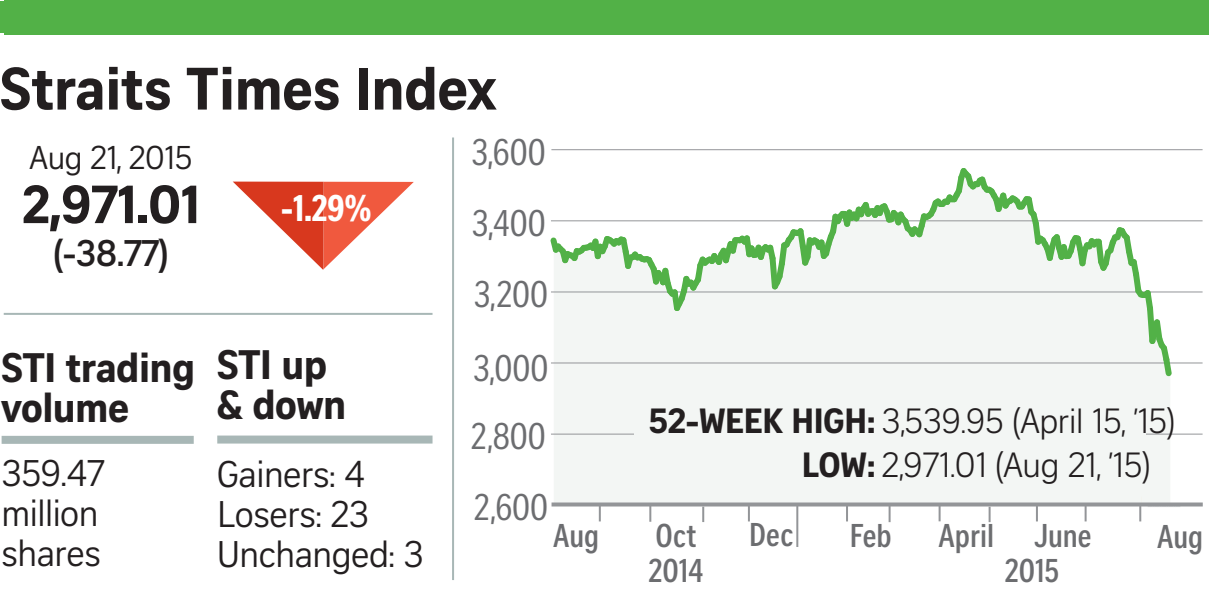
<style>
.page{position:relative;width:1209px;height:589px;background:#fff}
.page>*{position:absolute;margin:0;border:0;box-sizing:border-box;transform-origin:0 0}
.t1{font:700 58px "Curator Serp Text";letter-spacing:-.01em;color:#231f20}
.t2{font:700 52px "Curator Serp Text";color:#231f20}
.t3{font:700 40px/40px "Curator Serp Text";letter-spacing:-.015em;color:#231f20}
.t4{font:36px/40px "Curator Serp Text";letter-spacing:-.015em;color:#231f20}
.t5{font:36px "Curator Head Cond ST Regular";color:#6c6d70}
.t6{font:700 36px "Curator Head ST Semi";color:#231f20}
.t7{font:36px "Curator Head Cond ST Bold";color:#fff}
.t8{font:34px/44px "Curator Head ST Light";letter-spacing:-.01em;color:#231f20}
.t9{font:700 32px "Curator Head Cond ST Semi";color:#6c6d70}
.t10{font:32px "Curator Serp Text";letter-spacing:-.015em;color:#231f20}
.s1{font-family:"Curator Serp Text";font-weight:700}
</style>
<div class="page">
<div style="left:554px;top:380px;width:616px;height:122px;background:#f3f6f4"></div>
<svg style="left:233px;top:181px;width:181px;height:89px"></svg>
<div style="left:2px;top:436px;width:192px;height:8px;background:#a8b7b6"></div>
<div style="left:217px;top:435px;width:215px;height:8px;background:#a8b7b6"></div>
<hr style="left:4px;top:313px;width:428px;height:2px;background:#a8b7b6">
<hr style="left:452px;top:137px;width:2px;height:443px;background:#a8b7b6">
<hr style="left:551px;top:362px;width:651px;height:1px;background:#939598">
<hr style="left:551px;top:149px;width:651px;height:1px;background:#939598">
<hr style="left:551px;top:291px;width:651px;height:2px;background:#939598">
<hr style="left:551px;top:220px;width:651px;height:1px;background:#939598">
<hr style="left:551px;top:433px;width:651px;height:2px;background:#939598">
<div style="left:634px;top:423px;width:512px;height:22px;background:#f3f6f4"></div>
<div style="left:4px;top:0;width:1204px;height:34px;background:#52b147"></div>
<svg style="left:1148px;top:506px;width:32px;height:1px"></svg>
<svg style="left:550px;top:168px;width:625px;height:212px"></svg>
<div style="left:0;top:1px;width:1209px;height:32px;background:#52b147"></div>
<svg style="left:551px;top:502px;width:652px;height:4px;background:#9fa1a3"></svg>
<svg style="left:702px;top:506px;width:2px;height:16px"></svg>
<svg style="left:748px;top:506px;width:2px;height:15px"></svg>
<hr style="left:796px;top:506px;width:2px;height:41px;background:#939598">
<svg style="left:846px;top:506px;width:2px;height:15px"></svg>
<svg style="left:889px;top:506px;width:2px;height:16px"></svg>
<svg style="left:939px;top:506px;width:2px;height:15px"></svg>
<svg style="left:649px;top:505px;width:2px;height:16px"></svg>
<svg style="left:599px;top:505px;width:2px;height:16px"></svg>
<svg style="left:989px;top:506px;width:2px;height:16px"></svg>
<svg style="left:1036px;top:506px;width:2px;height:15px"></svg>
<svg style="left:1085px;top:506px;width:2px;height:15px"></svg>
<svg style="left:1139px;top:506px;width:2px;height:15px"></svg>
<h1 class="t1" style="left:0;top:54px;width:498px">Straits Times Index</h1>
<p class="t10" style="left:30px;top:139px;width:164px">Aug 21, 2015</p>
<h2 class="t2" style="left:22px;top:173px;width:179px">2,971.01</h2>
<p class="t6" style="left:53px;top:232px;width:117px">(-38.77)</p>
<p class="t7" style="left:281px;top:188px;width:92px">-1.29%</p>
<p class="t3" style="left:2px;top:347px;width:195px">STI trading volume</p>
<p class="t4" style="left:2px;top:453px;width:105px">359.47 million shares</p>
<p class="t3" style="left:217px;top:344px;width:131px">STI up &amp; down</p>
<p class="t4" style="left:217px;top:454px;width:208px">Gainers: 4<br>Losers: 23<br>Unchanged: 3</p>
<p class="t5" style="left:472px;top:132px;width:76px">3,600</p>
<p class="t5" style="left:472px;top:203px;width:76px">3,400</p>
<p class="t5" style="left:474px;top:274px;width:76px">3,200</p>
<p class="t5" style="left:473px;top:348px;width:77px">3,000</p>
<p class="t5" style="left:471px;top:417px;width:76px">2,800</p>
<p class="t8" style="left:802px;top:399px;width:375px;text-indent:-153px"><span class="s1">52-WEEK HIGH:</span> 3,539.95 (April 15, ’15)<br><span class="s1">LOW:</span> 2,971.01 (Aug 21, ’15)</p>
<p class="t5" style="left:474px;top:488px;width:76px">2,600</p>
<p class="t9" style="left:553px;top:518px;width:48px">Aug</p>
<p class="t9" style="left:655px;top:518px;width:43px">Oct</p>
<p class="t9" style="left:749px;top:517px;width:46px">Dec</p>
<p class="t9" style="left:649px;top:553px;width:56px">2014</p>
<p class="t9" style="left:1005px;top:553px;width:56px">2015</p>
<p class="t9" style="left:850px;top:518px;width:43px">Feb</p>
<p class="t9" style="left:938px;top:518px;width:57px">April</p>
<p class="t9" style="left:1034px;top:518px;width:59px">June</p>
<p class="t9" style="left:1157px;top:519px;width:48px">Aug</p>
</div>
